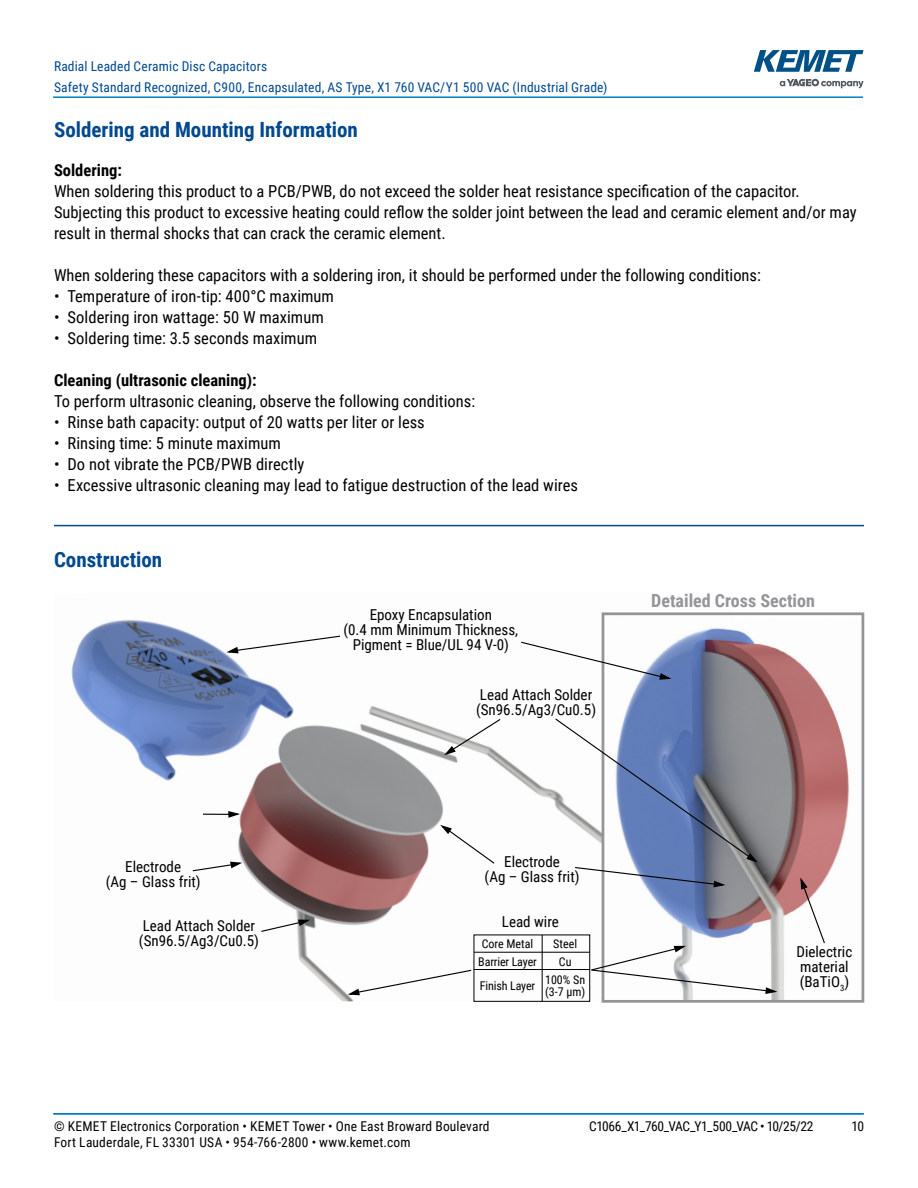
<style>
.page{position:relative;width:918px;height:1188px;background:#fff}
.page>*{position:absolute;margin:0;border:0;box-sizing:border-box;transform-origin:0 0}
.t1{font:700 21px "Roboto Condensed";color:#004990}
.t2{font:700 18px "Roboto Condensed";color:#939598}
.t3{font:16.5px/21px "Roboto Condensed";color:#000}
.t4{font:700 16.5px "Roboto Condensed";color:#000}
.t5{font:15px/15px "Roboto Condensed";color:#000;text-align:center}
.t6{font:13.5px "Roboto Condensed";letter-spacing:.015em;color:#000}
.t7{font:13.5px/21px "Roboto Condensed";letter-spacing:.01em;color:#004990}
.t8{font:13.5px "Roboto Condensed";letter-spacing:-.03em;color:#000}
.t9{font:12px/18px "Roboto Condensed";letter-spacing:-.01em;color:#000}
</style>
<div class="page">
<hr style="left:54px;top:1113px;width:810px;height:2px;background:#007dc3">
<hr style="left:53px;top:1113px;width:810px;height:2px;background:#007dc3">
<hr style="left:53px;top:96px;width:810px;height:2px;background:#007dc3">
<svg style="left:780px;top:79px;width:84px;height:9px"></svg>
<svg style="left:754px;top:50px;width:110px;height:22px"></svg>
<hr style="left:54px;top:525px;width:810px;height:1px;background:#004990">
<img style="left:71px;top:612px;width:531px;height:389px">
<img style="left:624px;top:628px;width:225px;height:371px">
<div style="left:602px;top:612px;width:262px;height:391px;border:3px solid #939598"></div>
<svg style="left:224px;top:635px;width:117px;height:19px"></svg>
<svg style="left:520px;top:641px;width:154px;height:40px"></svg>
<div style="left:474px;top:935px;width:116px;height:67px;border:1px solid #000"></div>
<hr style="left:542px;top:935px;width:1px;height:66px;background:#000">
<hr style="left:474px;top:952px;width:116px;height:1px;background:#000">
<hr style="left:474px;top:969px;width:116px;height:1px;background:#000">
<svg style="left:345px;top:969px;width:128px;height:27px"></svg>
<svg style="left:590px;top:945px;width:190px;height:50px"></svg>
<svg style="left:438px;top:823px;width:58px;height:42px"></svg>
<svg style="left:554px;top:717px;width:206px;height:171px"></svg>
<svg style="left:442px;top:718px;width:60px;height:39px"></svg>
<svg style="left:799px;top:875px;width:27px;height:69px"></svg>
<svg style="left:203px;top:810px;width:40px;height:9px"></svg>
<svg style="left:192px;top:861px;width:53px;height:11px"></svg>
<svg style="left:260px;top:918px;width:53px;height:15px"></svg>
<p class="t7" style="left:54px;top:55px;width:555px">Radial Leaded Ceramic Disc Capacitors<br>Safety Standard Recognized, C900, Encapsulated, AS Type, X1 760 VAC/Y1 500 VAC (Industrial Grade)</p>
<p class="t1" style="left:54px;top:115px;width:305px">Soldering and Mounting Information</p>
<p class="t4" style="left:54px;top:159px;width:69px">Soldering:</p>
<p class="t3" style="left:54px;top:180px;width:804px">When soldering this product to a PCB/PWB, do not exceed the solder heat resistance specification of the capacitor.<br>Subjecting this product to excessive heating could reflow the solder joint between the lead and ceramic element and/or may result in thermal shocks that can crack the ceramic element.</p>
<p class="t3" style="left:54px;top:264px;width:709px">When soldering these capacitors with a soldering iron, it should be performed under the following conditions:</p>
<p class="t3" style="left:54px;top:285px;width:282px">• Temperature of iron-tip: 400°C maximum</p>
<p class="t3" style="left:54px;top:306px;width:271px">• Soldering iron wattage: 50 W maximum</p>
<p class="t3" style="left:54px;top:327px;width:265px">• Soldering time: 3.5 seconds maximum</p>
<p class="t4" style="left:54px;top:369px;width:204px">Cleaning (ultrasonic cleaning):</p>
<p class="t3" style="left:54px;top:390px;width:423px">To perform ultrasonic cleaning, observe the following conditions:</p>
<p class="t3" style="left:54px;top:411px;width:372px">• Rinse bath capacity: output of 20 watts per liter or less</p>
<p class="t3" style="left:54px;top:432px;width:228px">• Rinsing time: 5 minute maximum</p>
<p class="t3" style="left:54px;top:453px;width:252px">• Do not vibrate the PCB/PWB directly</p>
<p class="t3" style="left:54px;top:474px;width:526px">• Excessive ultrasonic cleaning may lead to fatigue destruction of the lead wires</p>
<p class="t1" style="left:54px;top:545px;width:110px">Construction</p>
<p class="t5" style="left:106px;top:859px;width:96px">Electrode<br>(Ag – Glass frit)</p>
<p class="t5" style="left:139px;top:918px;width:122px;text-align:left">Lead Attach Solder (Sn96.5/Ag3/Cu0.5)</p>
<p class="t5" style="left:343px;top:606px;width:176px">Epoxy Encapsulation<br>(0.4 mm Minimum Thickness,<br>Pigment = Blue/UL 94 V-0)</p>
<p class="t5" style="left:476px;top:686px;width:122px;text-align:left">Lead Attach Solder (Sn96.5/Ag3/Cu0.5)</p>
<p class="t5" style="left:485px;top:854px;width:96px">Electrode<br>(Ag – Glass frit)</p>
<p class="t5" style="left:502px;top:914px;width:58px">Lead wire</p>
<p class="t9" style="left:478px;top:934px;width:60px">Core Metal<br>Barrier Layer</p>
<p class="t9" style="left:480px;top:976px;width:57px">Finish Layer</p>
<p class="t9" style="left:545px;top:934px;width:42px;text-align:center">Steel<br>Cu<br>100% Sn</p>
<p class="t9" style="left:545px;top:982px;width:42px">(3-7 µm)</p>
<p class="t2" style="left:651px;top:588px;width:165px">Detailed Cross Section</p>
<p class="t5" style="left:796px;top:944px;width:57px;text-align:left">Dielectric material (BaTiO<sub>3</sub>)</p>
<p class="t6" style="left:54px;top:1116px;width:437px">© KEMET Electronics Corporation • KEMET Tower • One East Broward Boulevard</p>
<p class="t8" style="left:589px;top:1116px;width:226px">C1066_X1_760_VAC_Y1_500_VAC • 10/25/22</p>
<p class="t6" style="left:852px;top:1116px;width:14px">10</p>
<p class="t6" style="left:54px;top:1133px;width:358px">Fort Lauderdale, FL 33301 USA • 954-766-2800 • www.kemet.com</p>
</div>
